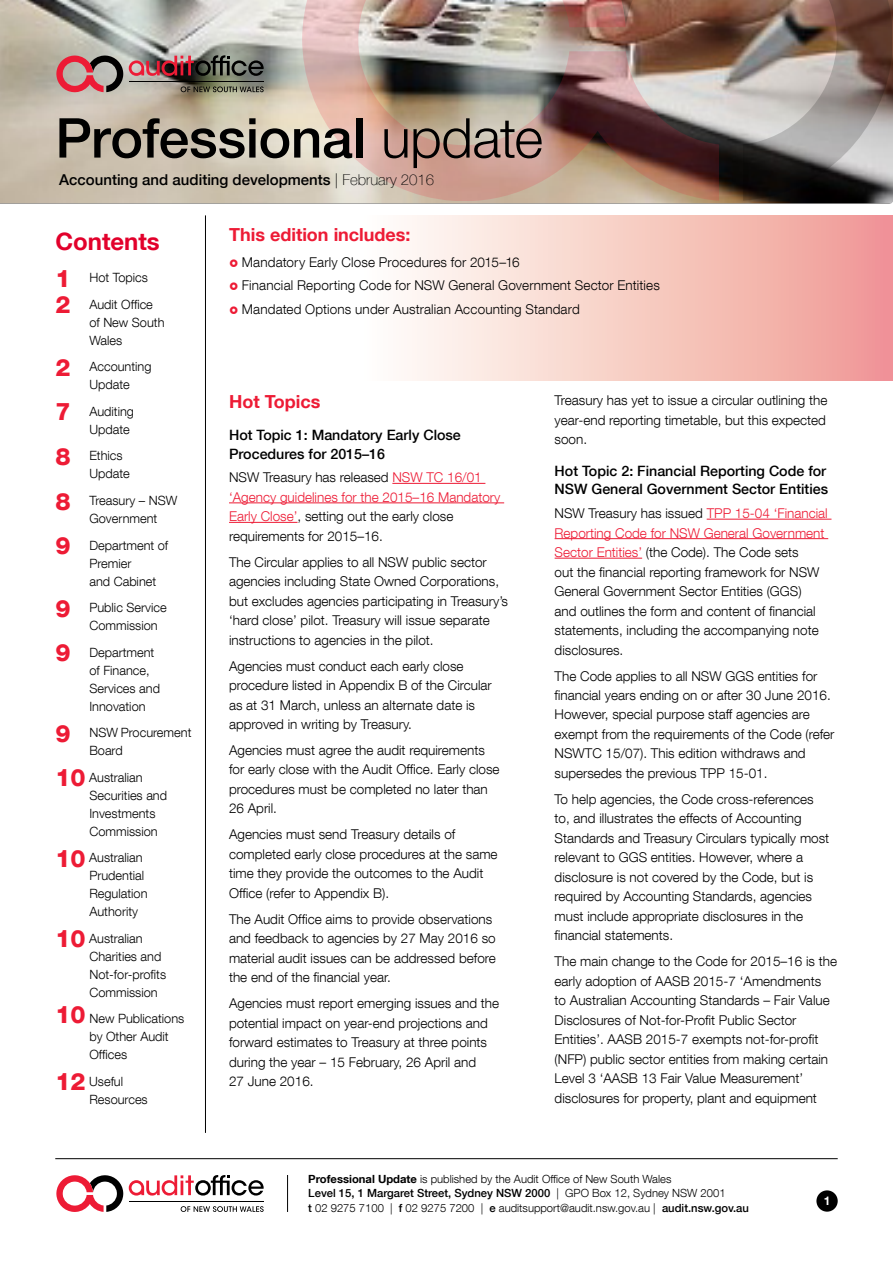
<style>
.page{position:relative;width:893px;height:1263px;background:#fff}
.page>*{position:absolute;margin:0;border:0;box-sizing:border-box;transform-origin:0 0}
.t1{font:500 55.05px "Helvetica Neue LT Com";letter-spacing:-.005em;color:#000}
.t2{font:700 24px "Helvetica Neue LT Com";color:#e2002b}
.t3{font:700 18px "Helvetica Neue LT Com";color:#ed1b35}
.t4{font:500 15px "Helvetica Neue LT Com";color:#000}
.t5{font:500 14.25px/18.8px "Helvetica Neue LT Com";color:#000}
.t6{font:300 13.5px/19.5px "Helvetica Neue LT Com";color:#000}
.t7{font:300 12.75px/18px "Helvetica Neue LT Com";color:#000}
.t8{font:700 12px "Helvetica Neue LT Com";color:#fff}
.t9{font:300 11.25px/14.2px "Helvetica Neue LT Com";color:#000}
.s1{font-weight:300}
.s2{font-weight:100}
.s3{font-weight:800;font-size:24px;color:#ed1b35}
.s4{color:#ed1b35}
.s5{font-weight:700}
.s6{font-weight:500}
</style>
<div class="page">
<hr style="left:55px;top:1158px;width:783px;height:1px;background:#000">
<div style="left:816px;top:1190px;width:22px;height:22px;background:#000;border-radius:50%"></div>
<svg style="left:56px;top:1175px;width:67px;height:37px"></svg>
<hr style="left:129px;top:1201px;width:135px;height:1px;background:#000">
<svg style="left:181px;top:1206px;width:83px;height:6px"></svg>
<svg style="left:129px;top:1175px;width:135px;height:20px"></svg>
<hr style="left:287px;top:1175px;width:1px;height:37px;background:#000">
<div style="left:214px;top:215px;width:679px;height:166px;background:linear-gradient(to right,#fff,#f09f96)"></div>
<img style="left:0;top:0;width:893px;height:203px">
<svg style="left:719px;top:0;width:172px;height:200px;background:#827670"></svg>
<img style="left:302px;top:0;width:417px;height:200px">
<hr style="left:392px;top:483px;width:93px;height:1px;background:#ed1b35">
<hr style="left:229px;top:502px;width:275px;height:1px;background:#ed1b35">
<hr style="left:229px;top:522px;width:69px;height:1px;background:#ed1b35">
<hr style="left:707px;top:519px;width:124px;height:1px;background:#ed1b35">
<hr style="left:555px;top:538px;width:273px;height:1px;background:#ed1b35">
<hr style="left:555px;top:558px;width:87px;height:1px;background:#ed1b35">
<svg style="left:56px;top:56px;width:67px;height:36px;background:#ab6f71"></svg>
<hr style="left:129px;top:81px;width:135px;height:1px;background:#000">
<svg style="left:181px;top:86px;width:83px;height:6px"></svg>
<svg style="left:129px;top:55px;width:135px;height:21px;background:#755555"></svg>
<hr style="left:205px;top:215px;width:1px;height:918px;background:#000">
<svg style="left:230px;top:259px;width:7px;height:8px"></svg>
<svg style="left:230px;top:283px;width:7px;height:7px"></svg>
<svg style="left:230px;top:306px;width:7px;height:8px"></svg>
<h1 class="t1" style="left:55px;top:105px;width:489px">Professional <span class="s1">update</span></h1>
<p class="t4" style="left:59px;top:171px;width:377px">Accounting and auditing developments <span class="s2">| February 2016</span></p>
<h2 class="t2" style="left:55px;top:226px;width:106px">Contents</h2>
<p class="t7" style="left:55px;top:264px;width:99px;line-height:26.5px"><span class="s3">1</span> Hot Topics<br><span class="s3">2</span> Audit Office</p>
<p class="t7" style="left:89px;top:313px;width:77px">of New South<br>Wales</p>
<p class="t7" style="left:89px;top:358px;width:64px;text-indent:-34px"><span class="s3">2</span> Accounting<br>Update</p>
<p class="t7" style="left:89px;top:402px;width:46px;text-indent:-34px"><span class="s3">7</span> Auditing<br>Update</p>
<p class="t7" style="left:89px;top:447px;width:42px;text-indent:-34px"><span class="s3">8</span> Ethics<br>Update</p>
<p class="t7" style="left:89px;top:491px;width:89px;text-indent:-34px"><span class="s3">8</span> Treasury – NSW<br>Government</p>
<p class="t7" style="left:89px;top:536px;width:80px;text-indent:-34px"><span class="s3">9</span> Department of<br>Premier<br>and Cabinet</p>
<p class="t7" style="left:89px;top:598px;width:79px;text-indent:-34px"><span class="s3">9</span> Public Service<br>Commission</p>
<p class="t7" style="left:89px;top:643px;width:72px;text-indent:-34px"><span class="s3">9</span> Department of Finance,<br>Services and<br>Innovation</p>
<p class="t7" style="left:89px;top:723px;width:104px;text-indent:-34px"><span class="s3">9</span> NSW Procurement<br>Board</p>
<p class="t7" style="left:89px;top:768px;width:79px;text-indent:-34px"><span class="s3">10</span> Australian<br>Securities and<br>Investments<br>Commission</p>
<p class="t7" style="left:89px;top:848px;width:60px;text-indent:-34px"><span class="s3">10</span> Australian<br>Prudential<br>Regulation<br>Authority</p>
<p class="t7" style="left:89px;top:929px;width:78px;text-indent:-34px"><span class="s3">10</span> Australian<br>Charities and<br>Not-for-profits<br>Commission</p>
<p class="t7" style="left:89px;top:1009px;width:96px;text-indent:-34px"><span class="s3">10</span> New Publications by Other Audit<br>Offices</p>
<p class="t7" style="left:89px;top:1072px;width:60px;text-indent:-34px"><span class="s3">12</span> Useful<br>Resources</p>
<h3 class="t3" style="left:229px;top:224px;width:183px">This edition includes:</h3>
<p class="t6" style="left:242px;top:250px;width:420px;line-height:23.7px">Mandatory Early Close Procedures for 2015–16<br>Financial Reporting Code for NSW General Government Sector Entities<br>Mandated Options under Australian Accounting Standard</p>
<h3 class="t3" style="left:229px;top:391px;width:93px">Hot Topics</h3>
<p class="t5" style="left:229px;top:425px;width:233px">Hot Topic 1: Mandatory Early Close<br>Procedures for 2015–16</p>
<p class="t6" style="left:229px;top:467px;width:273px">NSW Treasury has released <span class="s4">NSW TC 16/01 ‘Agency guidelines for the 2015–16 Mandatory Early Close’</span>, setting out the early close requirements for 2015–16.</p>
<p class="t6" style="left:229px;top:552px;width:281px">The Circular applies to all NSW public sector agencies including State Owned Corporations, but excludes agencies participating in Treasury’s ‘hard close’ pilot. Treasury will issue separate instructions to agencies in the pilot.</p>
<p class="t6" style="left:229px;top:656px;width:264px">Agencies must conduct each early close procedure listed in Appendix B of the Circular as at 31 March, unless an alternate date is approved in writing by Treasury.</p>
<p class="t6" style="left:229px;top:740px;width:272px">Agencies must agree the audit requirements for early close with the Audit Office. Early close procedures must be completed no later than 26 April.</p>
<p class="t6" style="left:229px;top:824px;width:270px">Agencies must send Treasury details of completed early close procedures at the same time they provide the outcomes to the Audit Office (refer to Appendix B).</p>
<p class="t6" style="left:229px;top:909px;width:268px">The Audit Office aims to provide observations and feedback to agencies by 27 May 2016 so material audit issues can be addressed before the end of the financial year.</p>
<p class="t6" style="left:229px;top:993px;width:272px">Agencies must report emerging issues and the potential impact on year-end projections and forward estimates to Treasury at three points during the year – 15 February, 26 April and<br>27 June 2016.</p>
<p class="t6" style="left:555px;top:390px;width:274px;text-align:justify">Treasury has yet to issue a circular outlining the year-end reporting timetable, but this expected soon.</p>
<p class="t5" style="left:555px;top:461px;width:275px">Hot Topic 2: Financial Reporting Code for<br>NSW General Government Sector Entities</p>
<p class="t6" style="left:555px;top:503px;width:275px">NSW Treasury has issued <span class="s4">TPP 15-04 ‘Financial Reporting Code for NSW General Government Sector Entities’</span> (the Code). The Code sets<br>out the financial reporting framework for NSW General Government Sector Entities (GGS)<br>and outlines the form and content of financial statements, including the accompanying note disclosures.</p>
<p class="t6" style="left:555px;top:666px;width:281px">The Code applies to all NSW GGS entities for financial years ending on or after 30 June 2016.<br>However, special purpose staff agencies are exempt from the requirements of the Code (refer NSWTC 15/07). This edition withdraws and supersedes the previous TPP 15-01.</p>
<p class="t6" style="left:555px;top:789px;width:276px">To help agencies, the Code cross-references to, and illustrates the effects of Accounting Standards and Treasury Circulars typically most relevant to GGS entities. However, where a disclosure is not covered by the Code, but is required by Accounting Standards, agencies must include appropriate disclosures in the financial statements.</p>
<p class="t6" style="left:555px;top:951px;width:284px">The main change to the Code for 2015–16 is the early adoption of AASB 2015-7 ‘Amendments<br>to Australian Accounting Standards – Fair Value Disclosures of Not-for-Profit Public Sector Entities’. AASB 2015-7 exempts not-for-profit (NFP) public sector entities from making certain Level 3 ‘AASB 13 Fair Value Measurement’ disclosures for property, plant and equipment</p>
<p class="t9" style="left:308px;top:1172px;width:442px"><span class="s5">Professional Update</span> is published by the Audit Office of New South Wales<br><span class="s6">Level 15, 1 Margaret Street, Sydney NSW 2000</span> | GPO Box 12, Sydney NSW 2001<br><span class="s6">t</span> 02 9275 7100 | <span class="s6">f</span> 02 9275 7200 | <span class="s6">e</span> auditsupport@audit.nsw.gov.au | <span class="s6">audit.nsw.gov.au</span></p>
<p class="t8" style="left:824px;top:1193px;width:8px">1</p>
</div>
